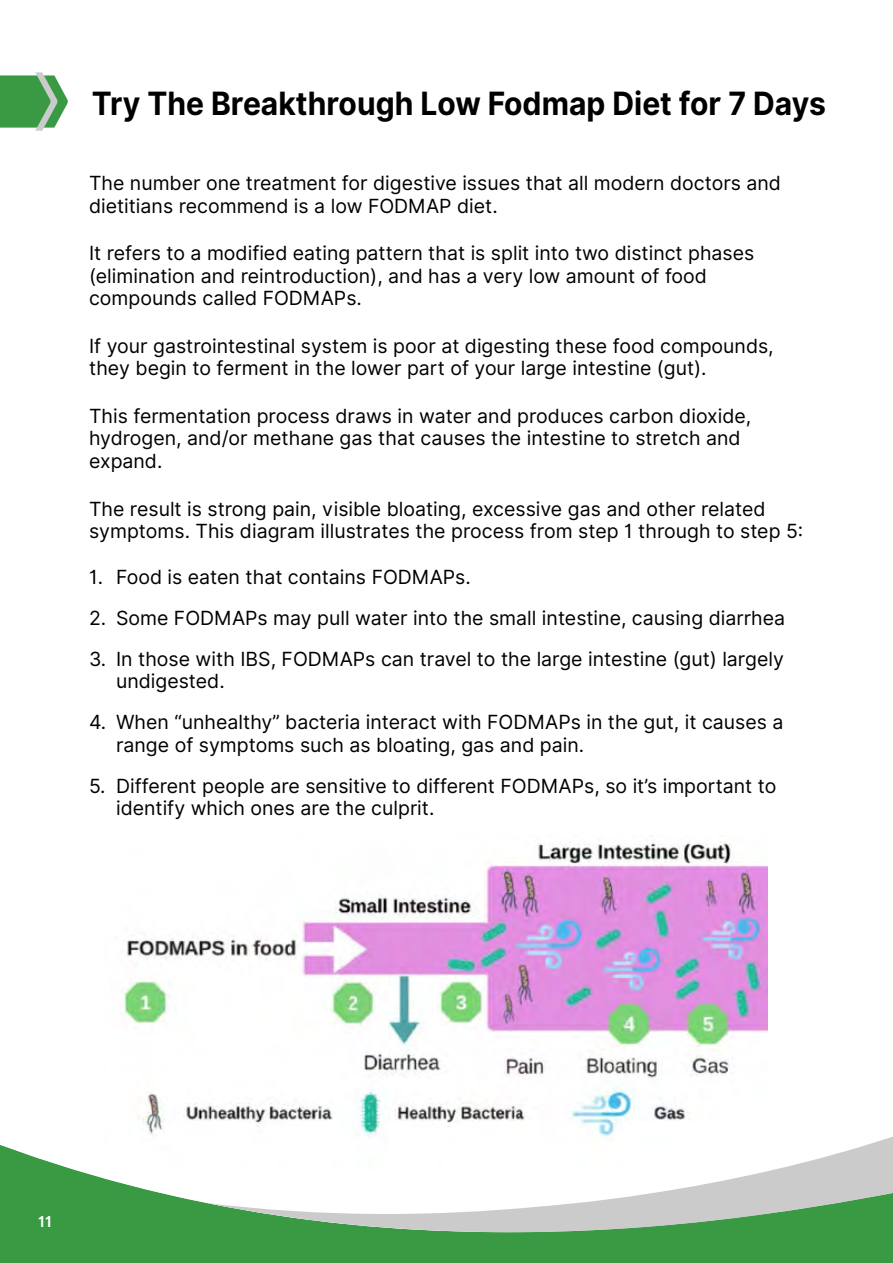
<style>
.page{position:relative;width:893px;height:1263px;background:#fff}
.page>*{position:absolute;margin:0;border:0;box-sizing:border-box;transform-origin:0 0}
.t1{font:700 32.1px "Inter";color:#000;scale:.93 1}
.t2{font:19.5px/22.5px "Inter";color:#000}
.t3{font:600 15px "Inter";color:#fff}
</style>
<div class="page">
<div style="left:0;top:1234px;width:893px;height:29px;background:#3a9a43"></div>
<svg style="left:0;top:1145px;width:893px;height:89px;fill:#3a9a43"></svg>
<svg style="left:206px;top:1136px;width:687px;height:96px"></svg>
<svg style="left:0;top:72px;width:68px;height:58px"></svg>
<img style="left:103px;top:835px;width:664px;height:334px">
<p class="t1" style="left:92px;top:80px;width:791px">Try The Breakthrough Low Fodmap Diet for 7 Days</p>
<p class="t2" style="left:89px;top:172px;width:693px">The number one treatment for digestive issues that all modern doctors and dietitians recommend is a low FODMAP diet.</p>
<p class="t2" style="left:89px;top:242px;width:667px">It refers to a modified eating pattern that is split into two distinct phases (elimination and reintroduction), and has a very low amount of food compounds called FODMAPs.</p>
<p class="t2" style="left:89px;top:335px;width:686px">If your gastrointestinal system is poor at digesting these food compounds, they begin to ferment in the lower part of your large intestine (gut).</p>
<p class="t2" style="left:89px;top:405px;width:664px">This fermentation process draws in water and produces carbon dioxide, hydrogen, and/or methane gas that causes the intestine to stretch and expand.</p>
<p class="t2" style="left:89px;top:497px;width:716px">The result is strong pain, visible bloating, excessive gas and other related symptoms. This diagram illustrates the process from step 1 through to step 5:</p>
<p class="t2" style="left:89px;top:566px;width:383px">1. Food is eaten that contains FODMAPs.</p>
<p class="t2" style="left:89px;top:607px;width:697px">2. Some FODMAPs may pull water into the small intestine, causing diarrhea</p>
<p class="t2" style="left:116px;top:648px;width:669px;text-indent:-27px">3. In those with IBS, FODMAPs can travel to the large intestine (gut) largely undigested.</p>
<p class="t2" style="left:116px;top:711px;width:669px;text-indent:-27px">4. When “unhealthy” bacteria interact with FODMAPs in the gut, it causes a range of symptoms such as bloating, gas and pain.</p>
<p class="t2" style="left:116px;top:774px;width:662px;text-indent:-27px">5. Different people are sensitive to different FODMAPs, so it’s important to identify which ones are the culprit.</p>
<p class="t3" style="left:38px;top:1210px;width:15px">11</p>
</div>
